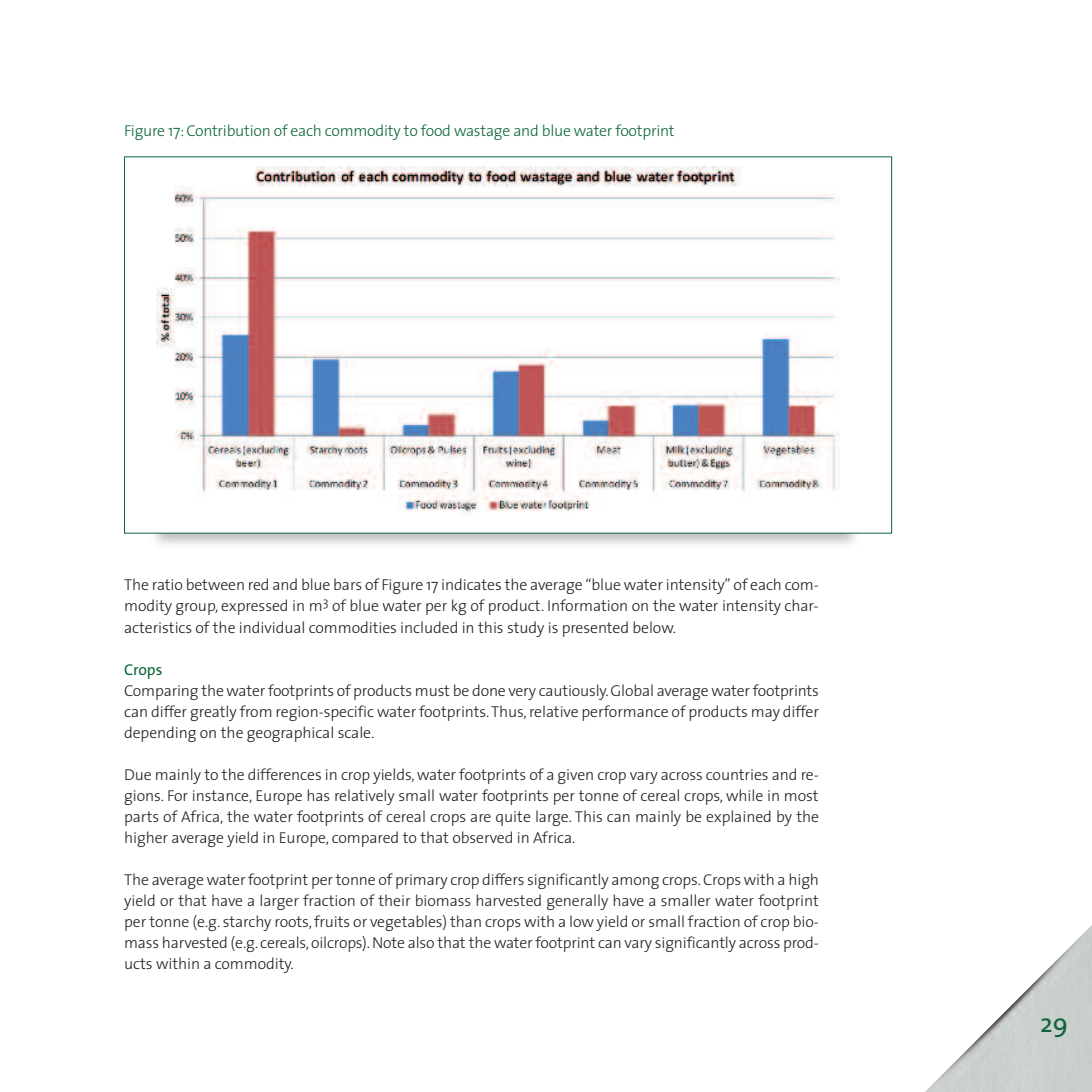
<style>
.page{position:relative;width:1092px;height:1092px;background:#fff}
.page>*{position:absolute;margin:0;border:0;box-sizing:border-box;transform-origin:0 0}
.t1{font:26.25px "The Sans";color:#0c6638}
.t2{font:300 15.75px/21px "The Sans";letter-spacing:-.005em;color:#231f20;text-align:justify}
.t3{font:300 15.75px "The Sans";letter-spacing:-.015em;color:#0c6638}
.t4{font:15.75px "The Sans";letter-spacing:-.005em;color:#0c6638}
</style>
<div class="page">
<img style="left:926px;top:926px;width:165px;height:165px">
<img style="left:147px;top:533px;width:718px;height:12px">
<img style="left:156px;top:167px;width:683px;height:348px">
<p class="t3" style="left:124px;top:124px;width:552px">Figure 17:Contribution of each commodity to food wastage and blue water footprint</p>
<p class="t2" style="left:124px;top:576px;width:696px">The ratio between red and blue bars of Figure 17 indicates the average “blue water intensity” of each com&shy;modity group, expressed in m<sup>3</sup> of blue water per kg of product. Information on the water intensity char&shy;acteristics of the individual commodities included in this study is presented below.</p>
<p class="t4" style="left:124px;top:663px;width:40px">Crops</p>
<p class="t2" style="left:124px;top:681px;width:696px">Comparing the water footprints of products must be done very cautiously.Global average water footprints can differ greatly from region-specific water footprints.Thus,relative performance of products may differ depending on the geographical scale.</p>
<p class="t2" style="left:124px;top:765px;width:696px">Due mainly to the differences in crop yields,water footprints of a given crop vary across countries and re&shy;gions. For instance, Europe has relatively small water footprints per tonne of cereal crops, while in most parts of Africa, the water footprints of cereal crops are quite large. This can mainly be explained by the higher average yield in Europe, compared to that observed in Africa.</p>
<p class="t2" style="left:124px;top:870px;width:696px">The average water footprint per tonne of primary crop differs significantly among crops.Crops with a high yield or that have a larger fraction of their biomass harvested generally have a smaller water footprint per tonne (e.g. starchy roots,fruits or vegetables) than crops with a low yield or small fraction of crop bio&shy;mass harvested (e.g. cereals,oilcrops).Note also that the water footprint can vary significantly across prod&shy;ucts within a commodity.</p>
<h1 class="t1" style="left:1040px;top:1012px;width:29px">29</h1>
</div>
